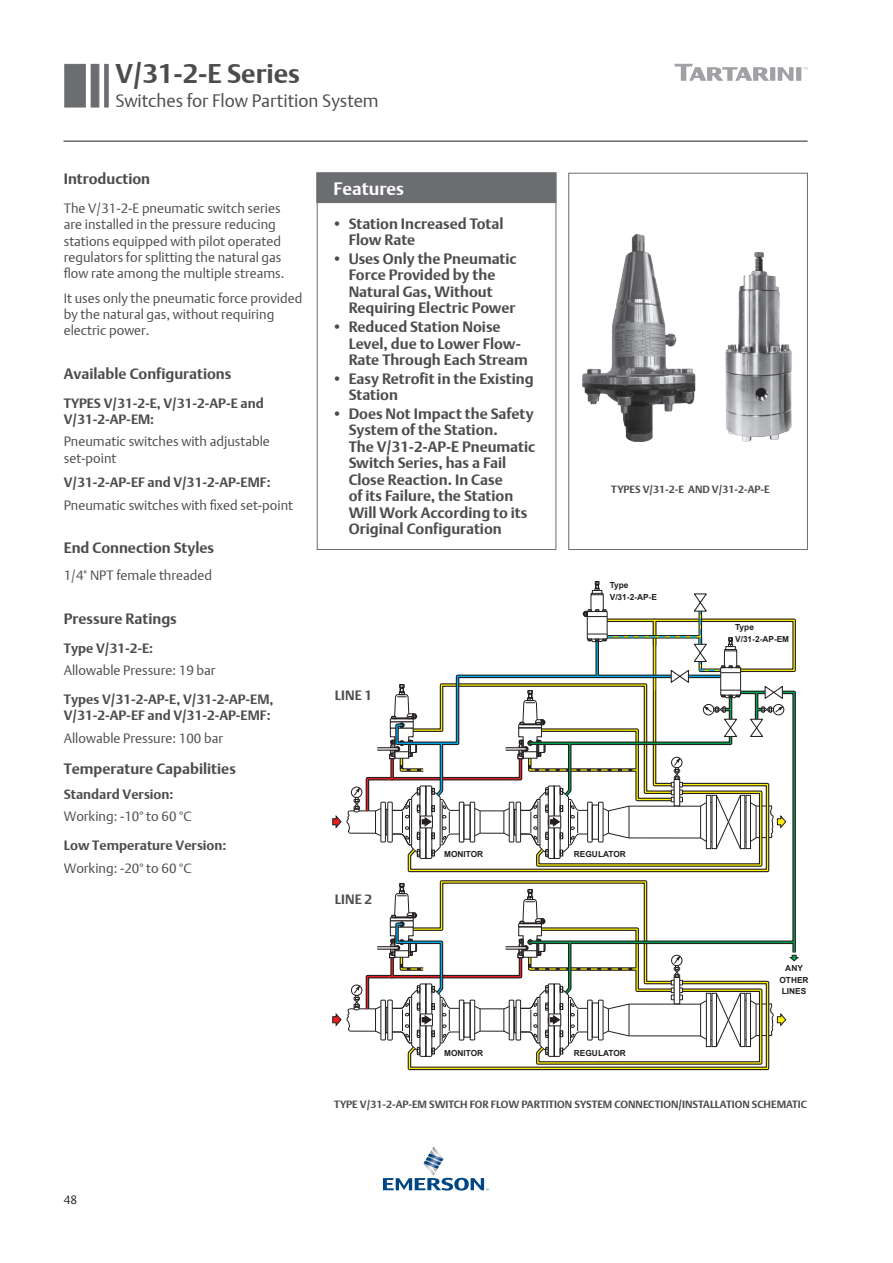
<style>
.page{position:relative;width:893px;height:1263px;background:#fff}
.page>*{position:absolute;margin:0;border:0;box-sizing:border-box;transform-origin:0 0}
.t1{font:700 27px "DTL Argo T";color:#4b4c4d}
.t2{font:18px "DTL Argo T Light";color:#4b4c4d}
.t3{font:700 18px "DTL Argo T";color:#fff}
.t4{font:700 15px/16.5px "DTL Argo T";color:#4b4c4d}
.t5{font:13.5px/16.2px "DTL Argo T Light";color:#4b4c4d}
.t6{font:700 13.5px/16.2px "DTL Argo T";color:#4b4c4d}
.t7{font:12px "DTL Argo T Light";color:#231f20}
.t8{font:700 10.5px "DTL Argo T";color:#4b4c4d}
.t9{font:700 8.25px/11.4px "Arial";color:#231f20}
</style>
<div class="page">
<hr style="left:63px;top:141px;width:745px;height:1px;background:#231f20">
<svg style="left:383px;top:1146px;width:106px;height:44px"></svg>
<svg style="left:675px;top:64px;width:133px;height:17px"></svg>
<div style="left:65px;top:64px;width:20px;height:43px;background:#6c6d70"></div>
<div style="left:91px;top:64px;width:8px;height:43px;background:#6c6d70"></div>
<hr style="left:105px;top:64px;width:3px;height:43px;background:#6c6d70">
<div style="left:317px;top:173px;width:239px;height:30px;background:#6c6d70"></div>
<div style="left:317px;top:173px;width:239px;height:377px;border:1px solid #6c6d70"></div>
<div style="left:568px;top:173px;width:240px;height:377px;border:1px solid #6c6d70"></div>
<img style="left:582px;top:235px;width:210px;height:206px">
<svg style="left:333px;top:816px;width:8px;height:12px"></svg>
<svg style="left:333px;top:1013px;width:8px;height:13px"></svg>
<svg style="left:347px;top:581px;width:451px;height:489px"></svg>
<div style="left:587px;top:611px;width:20px;height:28px;border:1px solid #231f20"></div>
<div style="left:720px;top:667px;width:21px;height:28px;border:1px solid #231f20"></div>
<h1 class="t1" style="left:116px;top:58px;width:186px">V/31-2-E Series</h1>
<p class="t2" style="left:116px;top:90px;width:265px">Switches for Flow Partition System</p>
<p class="t4" style="left:64px;top:171px;width:88px">Introduction</p>
<p class="t5" style="left:64px;top:200px;width:222px">The V/31-2-E pneumatic switch series are installed in the pressure reducing stations equipped with pilot operated regulators for splitting the natural gas flow rate among the multiple streams.</p>
<p class="t5" style="left:64px;top:290px;width:240px">It uses only the pneumatic force provided by the natural gas, without requiring electric power.</p>
<p class="t4" style="left:64px;top:365px;width:169px">Available Configurations</p>
<p class="t6" style="left:64px;top:395px;width:201px">TYPES V/31-2-E, V/31-2-AP-E and<br>V/31-2-AP-EM:</p>
<p class="t5" style="left:64px;top:433px;width:208px">Pneumatic switches with adjustable set-point</p>
<p class="t6" style="left:64px;top:474px;width:208px">V/31-2-AP-EF and V/31-2-AP-EMF:</p>
<p class="t5" style="left:64px;top:497px;width:231px">Pneumatic switches with fixed set-point</p>
<p class="t4" style="left:64px;top:540px;width:152px">End Connection Styles</p>
<p class="t5" style="left:64px;top:567px;width:150px">1/4" NPT female threaded</p>
<p class="t4" style="left:64px;top:610px;width:115px">Pressure Ratings</p>
<p class="t6" style="left:64px;top:640px;width:91px">Type V/31-2-E:</p>
<p class="t5" style="left:64px;top:662px;width:153px">Allowable Pressure: 19 bar</p>
<p class="t6" style="left:64px;top:691px;width:211px">Types V/31-2-AP-E, V/31-2-AP-EM,<br>V/31-2-AP-EF and V/31-2-AP-EMF:</p>
<p class="t5" style="left:64px;top:730px;width:161px">Allowable Pressure: 100 bar</p>
<p class="t4" style="left:64px;top:760px;width:174px">Temperature Capabilities</p>
<p class="t6" style="left:64px;top:785px;width:111px">Standard Version:</p>
<p class="t5" style="left:64px;top:808px;width:129px">Working: -10° to 60 °C</p>
<p class="t6" style="left:64px;top:837px;width:164px">Low Temperature Version:</p>
<p class="t5" style="left:64px;top:860px;width:129px">Working: -20° to 60 °C</p>
<p class="t3" style="left:334px;top:178px;width:72px">Features</p>
<p class="t4" style="left:349px;top:215px;width:156px;text-indent:-17px">• Station Increased Total<br>Flow Rate</p>
<p class="t4" style="left:349px;top:250px;width:170px;text-indent:-17px">• Uses Only the Pneumatic<br>Force Provided by the<br>Natural Gas, Without<br>Requiring Electric Power</p>
<p class="t4" style="left:349px;top:318px;width:181px;text-indent:-17px">• Reduced Station Noise<br>Level, due to Lower Flow-<br>Rate Through Each Stream</p>
<p class="t4" style="left:349px;top:370px;width:187px;text-indent:-17px">• Easy Retrofit in the Existing<br>Station</p>
<p class="t4" style="left:349px;top:405px;width:188px;text-indent:-17px">• Does Not Impact the Safety<br>System of the Station.<br>The V/31-2-AP-E Pneumatic<br>Switch Series, has a Fail<br>Close Reaction. In Case<br>of its Failure, the Station<br>Will Work According to its<br>Original Configuration</p>
<p class="t6" style="left:335px;top:687px;width:39px">LINE 1</p>
<p class="t8" style="left:611px;top:483px;width:160px">TYPES V/31-2-E AND V/31-2-AP-E</p>
<p class="t9" style="left:610px;top:580px;width:49px">Type<br>V/31-2-AP-E</p>
<p class="t9" style="left:735px;top:622px;width:56px">Type<br>V/31-2-AP-EM</p>
<p class="t6" style="left:335px;top:891px;width:39px">LINE 2</p>
<p class="t9" style="left:444px;top:849px;width:41px">MONITOR</p>
<p class="t9" style="left:574px;top:849px;width:53px">REGULATOR</p>
<p class="t9" style="left:444px;top:1048px;width:41px">MONITOR</p>
<p class="t9" style="left:574px;top:1048px;width:53px">REGULATOR</p>
<p class="t9" style="left:779px;top:963px;width:31px;text-align:center">ANY<br>OTHER<br>LINES</p>
<p class="t8" style="left:334px;top:1098px;width:475px">TYPE V/31-2-AP-EM SWITCH FOR FLOW PARTITION SYSTEM CONNECTION/INSTALLATION SCHEMATIC</p>
<p class="t7" style="left:64px;top:1192px;width:15px">48</p>
</div>
